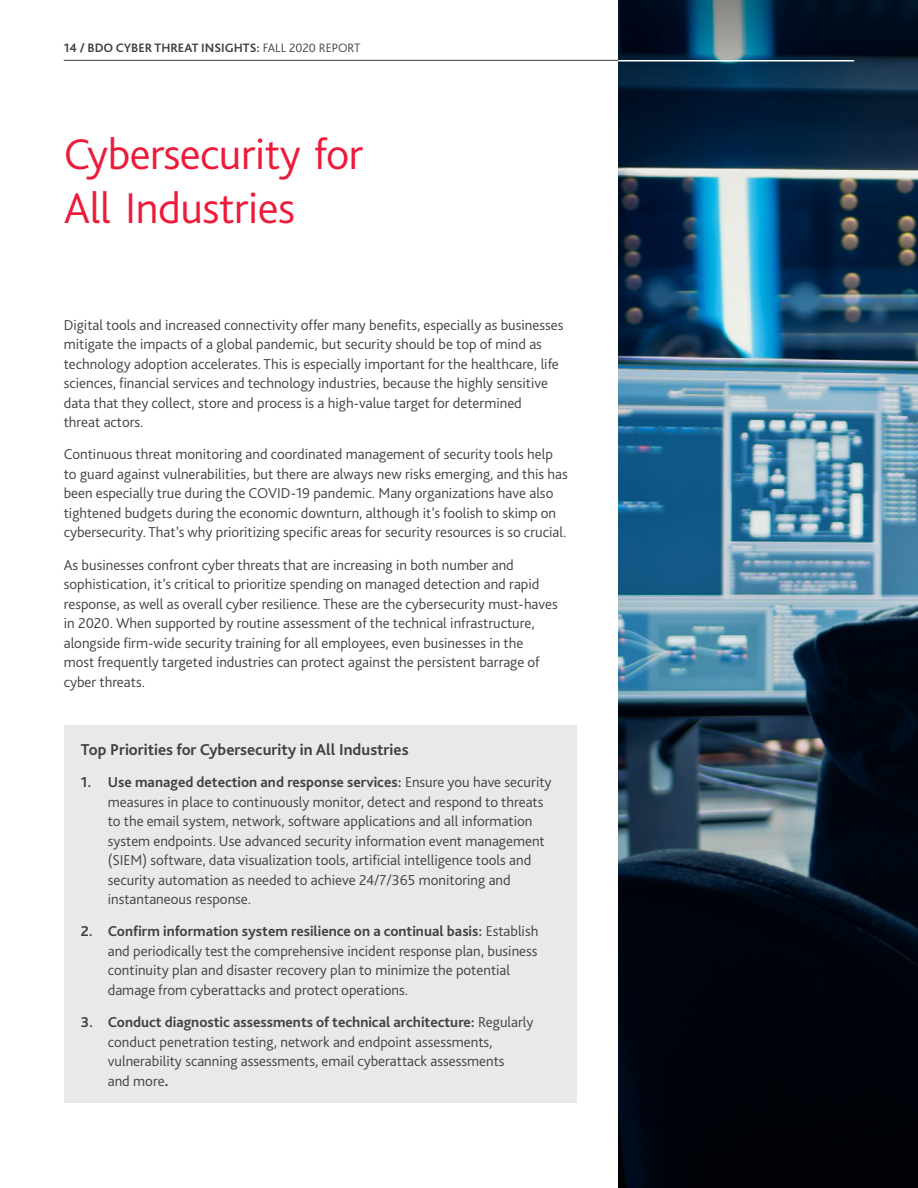
<style>
.page{position:relative;width:918px;height:1188px;background:#fff}
.page>*{position:absolute;margin:0;border:0;box-sizing:border-box;transform-origin:0 0}
.Main_Body_Headings{font:300 45px/54px "Bliss Pro";letter-spacing:-.01em;color:#ed1a3a}
.Body_text_-_3mm_afte{font:700 16.5px "Bliss Pro";color:#414140}
.Body_text_-_3mm_afte-2{font:300 15px/19.5px "Bliss Pro";color:#414140}
.t1{font:700 12.75px "Bliss Pro";color:#414140}
.s1{font-weight:300}
.s2{font-weight:700}
.s3{font-weight:700;font-size:16.5px}
</style>
<div class="page">
<img style="left:618px;top:134px;width:300px;height:1054px">
<div style="left:64px;top:725px;width:513px;height:378px;background:#e9e9e9"></div>
<svg style="left:618px;top:0;width:300px;height:134px;background:#0a263d"></svg>
<hr style="left:64px;top:60px;width:554px;height:1px;background:#414140">
<hr style="left:618px;top:60px;width:236px;height:2px;background:#fff">
<p class="t1" style="left:64px;top:40px;width:298px">14 / BDO CYBER THREAT INSIGHTS: <span class="s1">FALL 2020 REPORT</span></p>
<p class="Main_Body_Headings" style="left:64px;top:126px;width:301px">Cybersecurity for<br>All Industries</p>
<p class="Body_text_-_3mm_afte-2" style="left:64px;top:315px;width:501px">Digital tools and increased connectivity offer many benefits, especially as businesses mitigate the impacts of a global pandemic, but security should be top of mind as technology adoption accelerates. This is especially important for the healthcare, life sciences, financial services and technology industries, because the highly sensitive data that they collect, store and process is a high-value target for determined<br>threat actors.</p>
<p class="Body_text_-_3mm_afte-2" style="left:64px;top:444px;width:505px">Continuous threat monitoring and coordinated management of security tools help to guard against vulnerabilities, but there are always new risks emerging, and this has been especially true during the COVID-19 pandemic. Many organizations have also tightened budgets during the economic downturn, although it’s foolish to skimp on cybersecurity. That’s why prioritizing specific areas for security resources is so crucial.</p>
<p class="Body_text_-_3mm_afte-2" style="left:64px;top:555px;width:496px">As businesses confront cyber threats that are increasing in both number and sophistication, it’s critical to prioritize spending on managed detection and rapid response, as well as overall cyber resilience. These are the cybersecurity must-haves in 2020. When supported by routine assessment of the technical infrastructure, alongside firm-wide security training for all employees, even businesses in the<br>most frequently targeted industries can protect against the persistent barrage of cyber threats.</p>
<p class="Body_text_-_3mm_afte" style="left:81px;top:739px;width:329px">Top Priorities for Cybersecurity in All Industries</p>
<p class="Body_text_-_3mm_afte-2" style="left:108px;top:772px;width:445px;text-indent:-27px"><span class="s2">1. Use managed detection and response services:</span> Ensure you have security measures in place to continuously monitor, detect and respond to threats to the email system, network, software applications and all information system endpoints. Use advanced security information event management (SIEM) software, data visualization tools, artificial intelligence tools and security automation as needed to achieve 24/7/365 monitoring and instantaneous response.</p>
<p class="Body_text_-_3mm_afte-2" style="left:108px;top:921px;width:432px;text-indent:-27px"><span class="s2">2. Confirm information system resilience on a continual basis:</span> Establish and periodically test the comprehensive incident response plan, business continuity plan and disaster recovery plan to minimize the potential damage from cyberattacks and protect operations.</p>
<p class="Body_text_-_3mm_afte-2" style="left:108px;top:1012px;width:427px;text-indent:-27px"><span class="s2">3. Conduct diagnostic assessments of technical architecture:</span> Regularly conduct penetration testing, network and endpoint assessments, vulnerability scanning assessments, email cyberattack assessments<br>and more<span class="s3">.</span></p>
</div>
